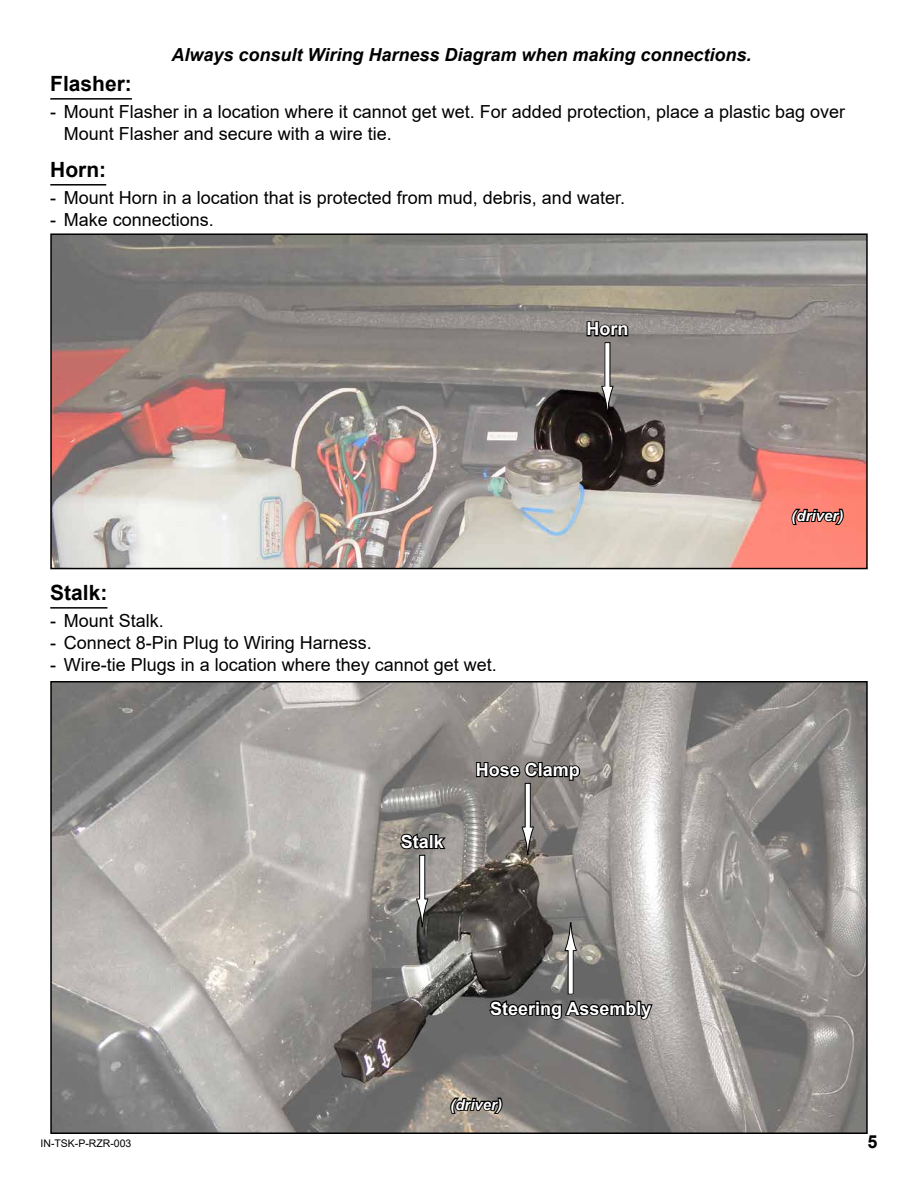
<style>
.page{position:relative;width:918px;height:1188px;background:#fff}
.page>*{position:absolute;margin:0;border:0;box-sizing:border-box;transform-origin:0 0}
.t1{font:700 21px "Arial";color:#000}
.t2{font:18px/21.6px "Arial";color:#000}
.t3{font:italic 700 18px "Arial";color:#000}
.t4{font:700 18px "Arial";color:#fff}
.t5{font:700 18px "Arial";color:#000}
.t6{font:italic 700 15px "Arial";color:#fff}
.t7{font:10.5px "Arial";color:#000}
</style>
<div class="page">
<img style="left:53px;top:236px;width:812px;height:330px">
<div style="left:50px;top:233px;width:818px;height:336px;border:2px solid #000"></div>
<svg style="left:790px;top:507px;width:55px;height:19px"></svg>
<svg style="left:585px;top:320px;width:44px;height:18px"></svg>
<div style="left:605px;top:343px;width:5px;height:44px;background:#fff"></div>
<svg style="left:601px;top:386px;width:13px;height:29px"></svg>
<img style="left:53px;top:684px;width:812px;height:447px">
<svg style="left:449px;top:1096px;width:55px;height:19px"></svg>
<svg style="left:399px;top:829px;width:50px;height:22px"></svg>
<div style="left:420px;top:855px;width:5px;height:44px;background:#fff"></div>
<div style="left:419px;top:855px;width:6px;height:45px;border:1px solid #000"></div>
<svg style="left:416px;top:898px;width:13px;height:29px"></svg>
<svg style="left:475px;top:757px;width:107px;height:25px;background:#54514f"></svg>
<div style="left:525px;top:783px;width:5px;height:44px;background:#fff"></div>
<div style="left:525px;top:783px;width:6px;height:45px;border:1px solid #000"></div>
<svg style="left:521px;top:826px;width:13px;height:30px"></svg>
<svg style="left:488px;top:998px;width:166px;height:23px;background:#414040"></svg>
<div style="left:568px;top:950px;width:5px;height:44px;background:#fff"></div>
<div style="left:568px;top:950px;width:6px;height:45px;border:1px solid #000"></div>
<svg style="left:564px;top:923px;width:13px;height:28px"></svg>
<svg style="left:50px;top:607px;width:58px;height:2px"></svg>
<svg style="left:181px;top:681px;width:316px;height:4px"></svg>
<p class="t3" style="left:172px;top:42px;width:581px">Always consult Wiring Harness Diagram when making connections.</p>
<p class="t1" style="left:50px;top:69px;width:83px">Flasher:</p>
<p class="t2" style="left:64px;top:101px;width:783px;text-indent:-14px">- Mount Flasher in a location where it cannot get wet. For added protection, place a plastic bag over<br>Mount Flasher and secure with a wire tie.</p>
<p class="t1" style="left:50px;top:155px;width:57px">Horn:</p>
<p class="t2" style="left:50px;top:187px;width:576px">- Mount Horn in a location that is protected from mud, debris, and water.</p>
<p class="t2" style="left:50px;top:209px;width:165px">- Make connections.</p>
<p class="t4" style="left:586px;top:316px;width:43px">Horn</p>
<p class="t1" style="left:50px;top:578px;width:59px">Stalk:</p>
<p class="t2" style="left:50px;top:610px;width:115px">- Mount Stalk.</p>
<p class="t2" style="left:50px;top:632px;width:323px">- Connect 8-Pin Plug to Wiring Harness.</p>
<p class="t2" style="left:50px;top:653px;width:448px">- Wire-tie Plugs in a location where they cannot get wet.</p>
<p class="t4" style="left:401px;top:829px;width:45px">Stalk</p>
<p class="t4" style="left:476px;top:757px;width:106px">Hose Clamp</p>
<p class="t4" style="left:490px;top:996px;width:163px">Steering Assembly</p>
<p class="t6" style="left:450px;top:1094px;width:53px">(driver)</p>
<p class="t6" style="left:792px;top:505px;width:53px">(driver)</p>
<p class="t7" style="left:40px;top:1136px;width:93px">IN-TSK-P-RZR-003</p>
<p class="t5" style="left:867px;top:1128px;width:12px">5</p>
</div>
